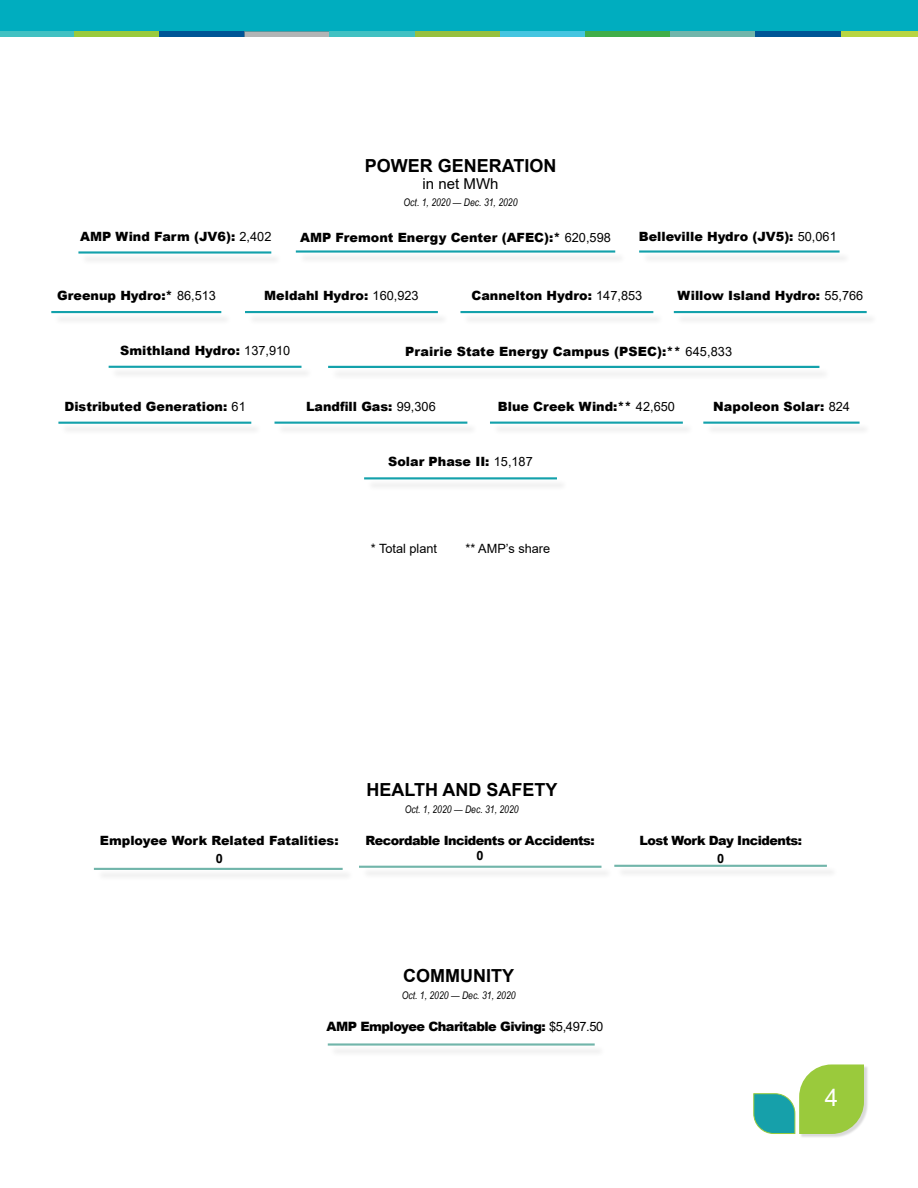
<style>
.page{position:relative;width:918px;height:1188px;background:#fff}
.page>*{position:absolute;margin:0;border:0;box-sizing:border-box;transform-origin:0 0}
.t1{font:24px "Arial";color:#fff}
.t2{font:700 18px "Arial";color:#000}
.t3{font:15px "Arial";color:#000}
.t4{font:900 12.9px "Arial";letter-spacing:-.04em;color:#000}
.t5{font:900 12.75px "Arial";color:#000}
.t6{font:900 12.75px "Arial";letter-spacing:-.04em;color:#000}
.t7{font:12.75px "Arial";color:#000}
.t8{font:700 12.75px "Arial";color:#000}
.t9{font:italic 10.5px "Arial Narrow";color:#000}
.s1{font-weight:400}
</style>
<div class="page">
<div style="left:0;top:0;width:918px;height:32px;background:#00adbf"></div>
<div style="left:0;top:32px;width:74px;height:5px;background:#41c1c2"></div>
<div style="left:74px;top:32px;width:85px;height:5px;background:#9aca3c"></div>
<div style="left:159px;top:32px;width:85px;height:5px;background:#005596"></div>
<div style="left:244px;top:32px;width:86px;height:5px;background:#b2b4b5"></div>
<div style="left:330px;top:32px;width:85px;height:5px;background:#41c1c2"></div>
<div style="left:415px;top:32px;width:85px;height:5px;background:#97c03f"></div>
<div style="left:500px;top:32px;width:85px;height:5px;background:#45c5e0"></div>
<div style="left:585px;top:32px;width:86px;height:5px;background:#41ad49"></div>
<div style="left:671px;top:32px;width:85px;height:5px;background:#71b5aa"></div>
<div style="left:756px;top:32px;width:85px;height:5px;background:#005596"></div>
<div style="left:841px;top:32px;width:77px;height:5px;background:#b8d541"></div>
<div style="left:298px;top:252px;width:328px;height:12px;background:#f8f8f8"></div>
<hr style="left:296px;top:250px;width:319px;height:3px;background:#13a1ab">
<div style="left:80px;top:253px;width:203px;height:12px;background:#f8f8f8"></div>
<hr style="left:78px;top:251px;width:193px;height:3px;background:#13a1ab">
<div style="left:641px;top:252px;width:210px;height:12px;background:#f8f8f8"></div>
<hr style="left:639px;top:250px;width:201px;height:3px;background:#13a1ab">
<div style="left:110px;top:367px;width:203px;height:13px;background:#f8f8f8"></div>
<hr style="left:109px;top:366px;width:193px;height:2px;background:#13a1ab">
<div style="left:60px;top:423px;width:203px;height:13px;background:#f8f8f8"></div>
<hr style="left:58px;top:422px;width:193px;height:2px;background:#13a1ab">
<div style="left:276px;top:423px;width:203px;height:12px;background:#f8f8f8"></div>
<hr style="left:275px;top:422px;width:192px;height:2px;background:#13a1ab">
<div style="left:705px;top:423px;width:166px;height:12px;background:#f8f8f8"></div>
<hr style="left:703px;top:422px;width:157px;height:2px;background:#13a1ab">
<div style="left:330px;top:367px;width:502px;height:13px;background:#f7f7f7"></div>
<hr style="left:328px;top:366px;width:491px;height:2px;background:#13a1ab">
<div style="left:492px;top:423px;width:202px;height:12px;background:#f8f8f8"></div>
<hr style="left:490px;top:422px;width:193px;height:2px;background:#13a1ab">
<div style="left:366px;top:479px;width:202px;height:12px;background:#f8f8f8"></div>
<hr style="left:364px;top:477px;width:193px;height:2px;background:#13a1ab">
<div style="left:53px;top:312px;width:180px;height:13px;background:#000;opacity:.15"></div>
<hr style="left:51px;top:311px;width:170px;height:2px;background:#13a1ab">
<div style="left:247px;top:312px;width:202px;height:13px;background:#000;opacity:.15"></div>
<hr style="left:245px;top:311px;width:193px;height:2px;background:#13a1ab">
<div style="left:676px;top:312px;width:202px;height:13px;background:#000;opacity:.15"></div>
<hr style="left:674px;top:311px;width:193px;height:2px;background:#13a1ab">
<div style="left:462px;top:312px;width:203px;height:13px;background:#000;opacity:.15"></div>
<hr style="left:460px;top:311px;width:193px;height:2px;background:#13a1ab">
<div style="left:96px;top:869px;width:258px;height:13px;background:#f8f8f8"></div>
<hr style="left:94px;top:868px;width:249px;height:2px;background:#71b5aa">
<div style="left:361px;top:867px;width:252px;height:13px;background:#f8f8f8"></div>
<hr style="left:359px;top:866px;width:243px;height:2px;background:#71b5aa">
<div style="left:616px;top:866px;width:223px;height:13px;background:#f8f8f8"></div>
<hr style="left:614px;top:865px;width:213px;height:2px;background:#71b5aa">
<div style="left:330px;top:1045px;width:276px;height:12px;background:#f8f8f8"></div>
<hr style="left:328px;top:1043px;width:267px;height:3px;background:#71b5aa">
<div style="left:800px;top:1065px;width:69px;height:73px;background:#000;opacity:.15"></div>
<svg style="left:753px;top:1064px;width:112px;height:71px"></svg>
<h2 class="t2" style="left:365px;top:153px;width:193px">POWER GENERATION</h2>
<p class="t3" style="left:423px;top:173px;width:77px">in net MWh</p>
<p class="t9" style="left:404px;top:195px;width:115px">Oct. 1, 2020 — Dec. 31, 2020</p>
<p class="t5" style="left:80px;top:228px;width:193px">AMP Wind Farm (JV6): <span class="s1">2,402</span></p>
<p class="t5" style="left:300px;top:229px;width:312px">AMP Fremont Energy Center (AFEC):* <span class="s1">620,598</span></p>
<p class="t5" style="left:639px;top:228px;width:200px">Belleville Hydro (JV5): <span class="s1">50,061</span></p>
<p class="t5" style="left:57px;top:286px;width:160px">Greenup Hydro:* <span class="s1">86,513</span></p>
<p class="t5" style="left:264px;top:286px;width:156px">Meldahl Hydro: <span class="s1">160,923</span></p>
<p class="t5" style="left:472px;top:286px;width:172px">Cannelton Hydro: <span class="s1">147,853</span></p>
<p class="t5" style="left:678px;top:286px;width:187px">Willow Island Hydro: <span class="s1">55,766</span></p>
<p class="t5" style="left:120px;top:341px;width:172px">Smithland Hydro: <span class="s1">137,910</span></p>
<p class="t5" style="left:405px;top:342px;width:329px">Prairie State Energy Campus (PSEC):** <span class="s1">645,833</span></p>
<p class="t5" style="left:64px;top:397px;width:183px">Distributed Generation: <span class="s1">61</span></p>
<p class="t5" style="left:306px;top:397px;width:131px">Landfill Gas: <span class="s1">99,306</span></p>
<p class="t5" style="left:713px;top:397px;width:138px">Napoleon Solar: <span class="s1">824</span></p>
<p class="t5" style="left:498px;top:397px;width:179px">Blue Creek Wind:** <span class="s1">42,650</span></p>
<p class="t5" style="left:388px;top:453px;width:146px">Solar Phase II: <span class="s1">15,187</span></p>
<p class="t7" style="left:371px;top:539px;width:68px">* Total plant</p>
<p class="t7" style="left:466px;top:539px;width:86px">** AMP’s share</p>
<p class="t5" style="left:100px;top:831px;width:240px">Employee Work Related Fatalities:</p>
<p class="t8" style="left:216px;top:849px;width:9px">0</p>
<h2 class="t2" style="left:366px;top:777px;width:193px">HEALTH AND SAFETY</h2>
<p class="t9" style="left:405px;top:802px;width:115px">Oct. 1, 2020 — Dec. 31, 2020</p>
<p class="t6" style="left:366px;top:831px;width:231px">Recordable Incidents or Accidents:</p>
<p class="t8" style="left:477px;top:847px;width:9px">0</p>
<p class="t6" style="left:639px;top:831px;width:164px">Lost Work Day Incidents:</p>
<p class="t8" style="left:717px;top:849px;width:9px">0</p>
<h2 class="t2" style="left:403px;top:963px;width:112px">COMMUNITY</h2>
<p class="t9" style="left:402px;top:988px;width:115px">Oct. 1, 2020 — Dec. 31, 2020</p>
<p class="t4" style="left:327px;top:1017px;width:278px">AMP Employee Charitable Giving: <span class="s1">$5,497.50</span></p>
<h1 class="t1" style="left:825px;top:1081px;width:15px">4</h1>
</div>
